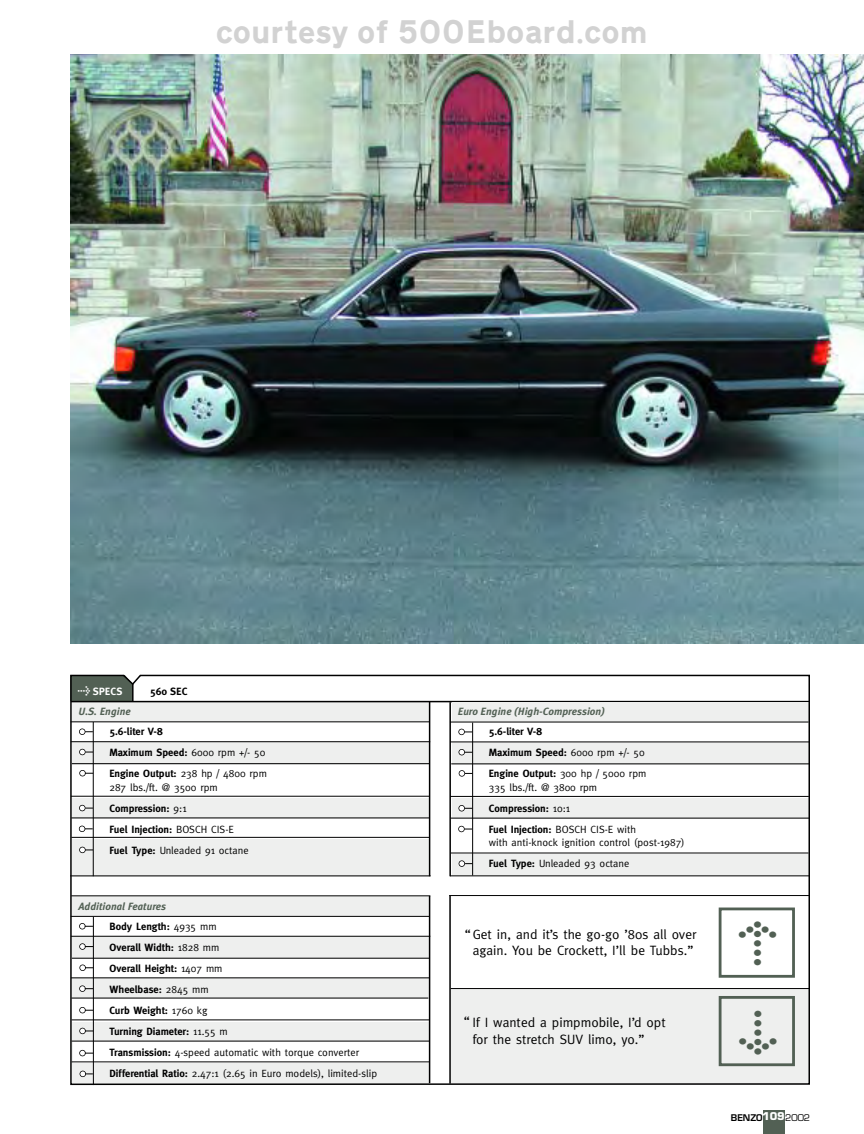
<style>
.page{position:relative;width:864px;height:1134px;background:#fff}
.page>*{position:absolute;margin:0;border:0;box-sizing:border-box;transform-origin:0 0}
.t1{font:700 41.1px "Meta Plus";color:#526054;scale:.92 1}
.t2{font:800 33.9px "Roadgeek 2005 Transport";color:rgb(0 0 0/.18)}
.t3{font:13.5px/16.2px "Meta";color:#000;text-align:center}
.t4{font:10.5px/21px "Meta";color:#000}
.t5{font:700 10.5px/21px "Meta";color:#000}
.t6{font:italic 700 10.5px "Meta Plus";color:#526054}
.t7{font:700 10.5px "Meta Plus";color:#fff}
.t8{font:700 10.5px "Meta Plus";color:#000}
.t9{font:600 9px "Eurostile";color:#000}
.s1{font-weight:400}
.s2{font-weight:700}
.s3{font-weight:700;font-size:10.5px;color:#fff}
</style>
<div class="page">
<div style="left:763px;top:1111px;width:22px;height:23px;background:#526054"></div>
<img style="left:70px;top:54px;width:794px;height:589px">
<svg style="left:70px;top:675px;width:740px;height:410px"></svg>
<div style="left:719px;top:908px;width:76px;height:70px;border:3px solid #526054"></div>
<div style="left:719px;top:996px;width:76px;height:70px;border:3px solid #526054"></div>
<hr style="left:70px;top:876px;width:361px;height:1px;background:#000">
<hr style="left:450px;top:876px;width:360px;height:1px;background:#000">
<h2 class="t2" style="left:216px;top:8px;width:434px">courtesy of 500Eboard.com</h2>
<p class="t7" style="left:77px;top:688px;width:47px">&gt; SPECS</p>
<p class="t8" style="left:151px;top:687px;width:38px">560 SEC</p>
<p class="t5" style="left:109px;top:722px;width:159px">5.6-liter V-8<br>Maximum Speed: <span class="s1">6000 rpm +/- 50<br></span>Engine Output: <span class="s1">238 hp / 4800 rpm</span></p>
<p class="t4" style="left:109px;top:777px;width:141px">287 lbs./ft. @ 3500 rpm<br><span class="s2">Compression:</span> 9:1<br><span class="s2">Fuel Injection:</span> BOSCH CIS-E<br><span class="s2">Fuel Type:</span> Unleaded 91 octane</p>
<p class="t6" style="left:78px;top:707px;width:54px">U.S. Engine</p>
<p class="t6" style="left:79px;top:902px;width:89px">Additional Features</p>
<p class="t4" style="left:110px;top:916px;width:269px"><span class="s2">Body Length:</span> 4935 mm<br><span class="s2">Overall Width:</span> 1828 mm<br><span class="s2">Overall Height:</span> 1407 mm<br><span class="s2">Wheelbase:</span> 2845 mm<br><span class="s2">Curb Weight:</span> 1760 kg<br><span class="s2">Turning Diameter:</span> 11.55 m<br><span class="s2">Transmission:</span> 4-speed automatic with torque converter<br><span class="s2">Differential Ratio:</span> 2.47:1 (2.65 in Euro models), limited-slip</p>
<p class="t6" style="left:458px;top:708px;width:148px">Euro Engine (High-Compression)</p>
<p class="t5" style="left:489px;top:722px;width:159px">5.6-liter V-8<br>Maximum Speed: <span class="s1">6000 rpm +/- 50<br></span>Engine Output: <span class="s1">300 hp / 5000 rpm</span></p>
<p class="t4" style="left:489px;top:777px;width:149px">335 lbs./ft. @ 3800 rpm<br><span class="s2">Compression:</span> 10:1<br><span class="s2">Fuel Injection:</span> BOSCH CIS-E with</p>
<p class="t4" style="left:489px;top:833px;width:197px">with anti-knock ignition control (post-1987)<br><span class="s2">Fuel Type:</span> Unleaded 93 octane</p>
<p class="t3" style="left:465px;top:927px;width:233px">“Get in, and it’s the go-go ’80s all over again. You be Crockett, I’ll be Tubbs.”</p>
<p class="t3" style="left:464px;top:1014px;width:8px">“</p>
<p class="t3" style="left:472px;top:1016px;width:195px;text-align:left">If I wanted a pimpmobile, I’d opt for the stretch SUV limo, yo.”</p>
<h1 class="t1" style="left:740px;top:967px;width:53px;rotate:-90deg">&gt;</h1>
<h1 class="t1" style="left:776px;top:1009px;width:53px;rotate:90deg">&gt;</h1>
<p class="t9" style="left:731px;top:1114px;width:81px">BENZO<span class="s3">109</span><span class="s1">2002</span></p>
</div>
